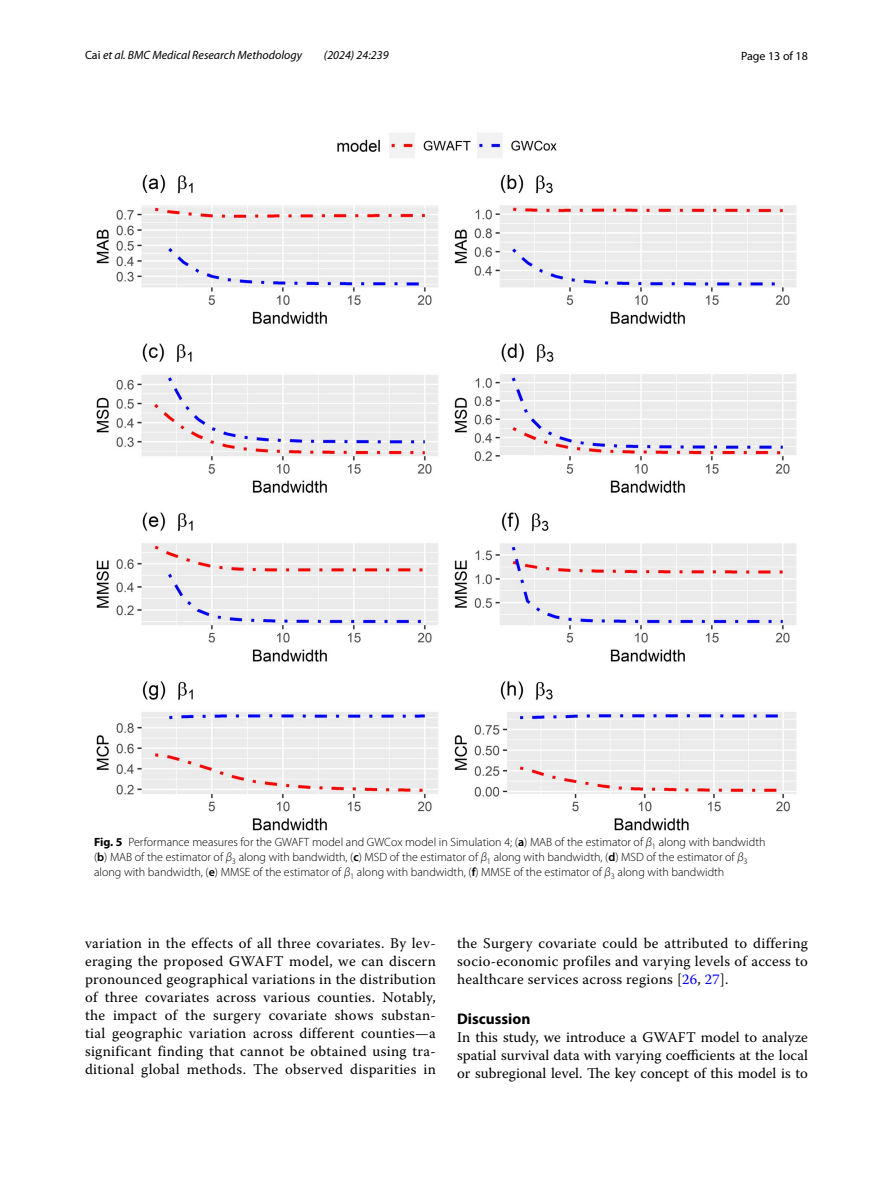
<style>
.page{position:relative;width:893px;height:1187px;background:#fff}
.page>*{position:absolute;margin:0;border:0;box-sizing:border-box;transform-origin:0 0}
.t1{font:700 15.45px "Myriad Pro";color:#000}
.t2{font:14.7px/18px "Warnock Pro Regular 3";letter-spacing:.02em;color:#000;text-align:justify}
.t3{font:300 12px/15px "Myriad Pro";color:#000}
.t4{font:italic 12px "Myriad Pro";color:#000}
.t5{font:12px "Myriad Pro";color:#000}
.s1{font-style:normal}
.s2{font-weight:700}
.s3{font-weight:600}
.s4{font-style:italic}
.s5{color:#00f}
</style>
<div class="page">
<img style="left:96px;top:133px;width:701px;height:697px">
<p class="t4" style="left:85px;top:48px;width:219px"><span class="s1">Cai</span> et al. BMC Medical Research Methodology</p>
<p class="t4" style="left:324px;top:48px;width:66px">(2024) 24:239</p>
<p class="t5" style="left:741px;top:48px;width:68px">Page 13 of 18</p>
<p class="t3" style="left:94px;top:834px;width:673px"><span class="s2">Fig. 5</span> Performance measures for the GWAFT model and GWCox model in Simulation 4; (<span class="s3">a</span>) MAB of the estimator of <span class="s4">β</span><sub>1</sub> along with bandwidth (<span class="s3">b</span>) MAB of the estimator of <span class="s4">β</span><sub>3</sub> along with bandwidth, (<span class="s3">c</span>) MSD of the estimator of <span class="s4">β</span><sub>1</sub> along with bandwidth, (<span class="s3">d</span>) MSD of the estimator of <span class="s4">β</span><sub>3 </sub>along with bandwidth, (<span class="s3">e</span>) MMSE of the estimator of <span class="s4">β</span><sub>1</sub> along with bandwidth, (<span class="s3">f</span>) MMSE of the estimator of <span class="s4">β</span><sub>3</sub> along with bandwidth</p>
<p class="t2" style="left:85px;top:933px;width:352px">variation in the effects of all three covariates. By lev&shy;eraging the proposed GWAFT model, we can discern pronounced geographical variations in the distribution of three covariates across various counties. Notably, the impact of the surgery covariate shows substan&shy;tial geographic variation across different counties—a significant finding that cannot be obtained using tra&shy;ditional global methods. The observed disparities in</p>
<p class="t2" style="left:457px;top:933px;width:352px">the Surgery covariate could be attributed to differing socio-economic profiles and varying levels of access to healthcare services across regions [<span class="s5">26</span>, <span class="s5">27</span>].</p>
<p class="t1" style="left:457px;top:1008px;width:75px">Discussion</p>
<p class="t2" style="left:457px;top:1027px;width:352px">In this study, we introduce a GWAFT model to analyze spatial survival data with varying coefficients at the local or subregional level. The key concept of this model is to</p>
</div>
